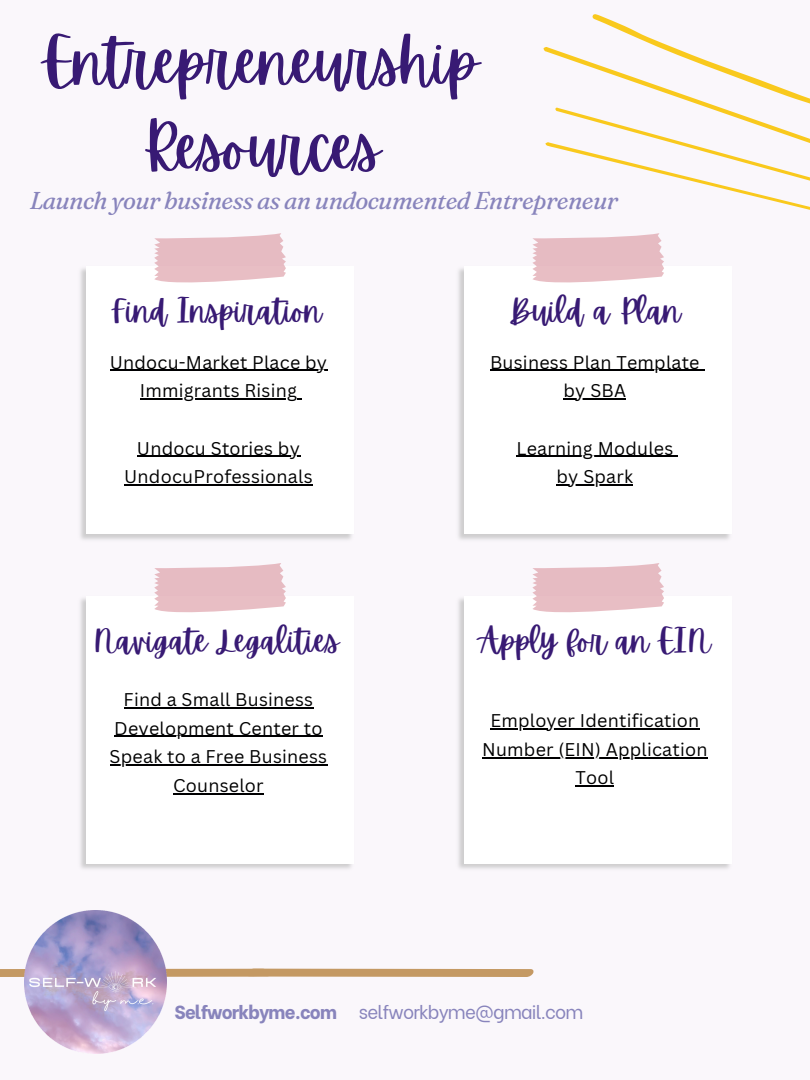
<style>
.page{position:relative;width:810px;height:1080px;background:#faf7fb}
.page>*{position:absolute;margin:0;border:0;box-sizing:border-box;transform-origin:0 0}
.t1{font:61.38px/85.5px "Apricots";color:#381a74;text-align:center}
.t2{font:31.5px "Apricots";color:#381a74}
.t3{font:italic 24.38px "Fraunces 9 pt";letter-spacing:-.025em;color:#8884bc}
.t4{font:18.75px "Be Vietnam";letter-spacing:-.045em;color:#8884bc}
.t5{font:800 18.75px "Be Vietnam";letter-spacing:-.045em;color:#8884bc}
.t6{font:17.94px/28.6px "Canva Sans";letter-spacing:.015em;color:#000001;text-align:center}
</style>
<div class="page">
<svg style="left:0;top:968px;width:534px;height:9px;background:#caa475"></svg>
<svg style="left:543px;top:14px;width:267px;height:196px"></svg>
<img style="left:24px;top:911px;width:143px;height:142px">
<img style="left:80px;top:598px;width:272px;height:271px">
<div style="left:86px;top:596px;width:268px;height:268px;background:#fff"></div>
<svg style="left:154px;top:563px;width:132px;height:50px;background:#eac5cc"></svg>
<img style="left:458px;top:598px;width:272px;height:271px">
<div style="left:464px;top:596px;width:268px;height:268px;background:#fff"></div>
<svg style="left:532px;top:563px;width:132px;height:50px"></svg>
<img style="left:80px;top:268px;width:272px;height:272px">
<div style="left:86px;top:266px;width:268px;height:268px;background:#fff"></div>
<svg style="left:154px;top:233px;width:132px;height:50px;background:#eac5cb"></svg>
<img style="left:458px;top:268px;width:272px;height:272px">
<div style="left:464px;top:266px;width:268px;height:268px;background:#fff"></div>
<svg style="left:532px;top:233px;width:132px;height:50px;background:#eac5cb"></svg>
<hr style="left:110px;top:370px;width:217px;height:1px;background:#000001">
<hr style="left:140px;top:398px;width:157px;height:2px;background:#000001">
<hr style="left:137px;top:455px;width:163px;height:2px;background:#000001">
<hr style="left:124px;top:484px;width:189px;height:1px;background:#000001">
<hr style="left:490px;top:370px;width:210px;height:1px;background:#000001">
<hr style="left:564px;top:398px;width:62px;height:2px;background:#000001">
<hr style="left:516px;top:455px;width:158px;height:2px;background:#000001">
<hr style="left:557px;top:484px;width:76px;height:1px;background:#000001">
<hr style="left:124px;top:707px;width:189px;height:2px;background:#000001">
<hr style="left:114px;top:736px;width:209px;height:1px;background:#000001">
<hr style="left:110px;top:764px;width:217px;height:2px;background:#000001">
<hr style="left:173px;top:793px;width:91px;height:1px;background:#000001">
<hr style="left:490px;top:728px;width:210px;height:2px;background:#000001">
<hr style="left:482px;top:757px;width:226px;height:1px;background:#000001">
<hr style="left:576px;top:785px;width:38px;height:2px;background:#000001">
<h2 class="t1" style="left:44px;top:20px;width:437px">Entrepreneurship<br>Resources</h2>
<p class="t3" style="left:30px;top:185px;width:590px">Launch your business as an undocumented Entrepreneur</p>
<p class="t2" style="left:111px;top:293px;width:212px">Find Inspiration</p>
<p class="t2" style="left:509px;top:293px;width:174px">Build a Plan</p>
<p class="t6" style="left:110px;top:347px;width:219px">Undocu-Market Place by</p>
<h2 class="t6" style="left:140px;top:376px;width:159px">Immigrants Rising</h2>
<p class="t6" style="left:124px;top:433px;width:190px">Undocu Stories by<br>UndocuProfessionals</p>
<p class="t6" style="left:490px;top:347px;width:211px">Business Plan Template</p>
<h2 class="t6" style="left:564px;top:376px;width:64px">by SBA</h2>
<p class="t6" style="left:516px;top:433px;width:158px">Learning Modules</p>
<p class="t6" style="left:557px;top:462px;width:78px">by Spark</p>
<p class="t2" style="left:94px;top:623px;width:246px">Navigate Legalities</p>
<h2 class="t2" style="left:479px;top:623px;width:233px">Apply for an EIN</h2>
<p class="t6" style="left:124px;top:685px;width:191px">Find a Small Business</p>
<p class="t6" style="left:114px;top:714px;width:210px">Development Center to</p>
<h4 class="t6" style="left:110px;top:742px;width:219px">Speak to a Free Business<br>Counselor</h4>
<p class="t6" style="left:482px;top:706px;width:227px">Employer Identification<br>Number (EIN) Application<br>Tool</p>
<h3 class="t5" style="left:175px;top:996px;width:164px">Selfworkbyme.com</h3>
<h1 class="t4" style="left:359px;top:997px;width:226px">selfworkbyme@gmail.com</h1>
</div>
